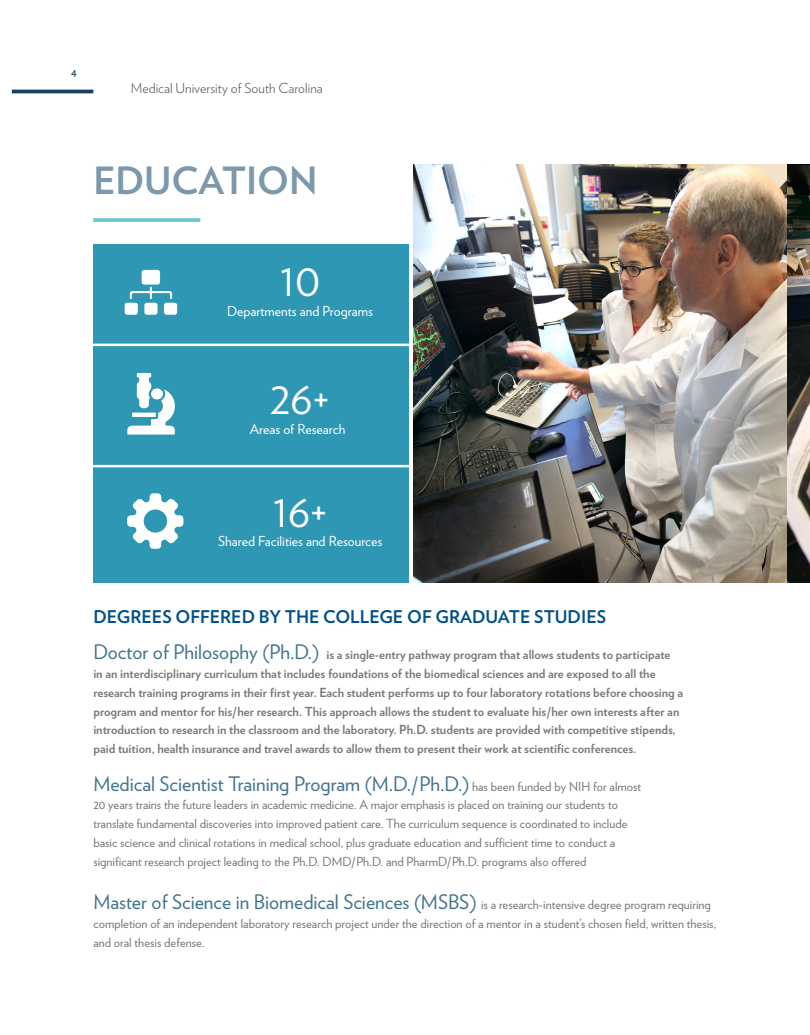
<style>
.page{position:relative;width:810px;height:1035px;background:#fff}
.page>*{position:absolute;margin:0;border:0;box-sizing:border-box;transform-origin:0 0}
.Heading_1{font:700 37.5px "Verlag";color:#7c98ab}
.t1{font:37.5px "Verlag";color:#fff}
.Body_Text{font:20px "Verlag";color:#41748e}
.Subtitle{font:700 17.5px "Verlag";color:#005187}
.Caption___Footer{font:13.75px "Verlag";color:#fff}
.t2{font:300 13.75px "Verlag";color:#57585a}
.Body_Text-2{font:12.5px/18.8px "Verlag";color:#787779}
.Body_Text-3{font:700 12.5px/18.8px "Verlag";color:#787779}
.t3{font:12.5px "Verlag";color:#154064}
.s1{font-weight:400;font-size:20px;color:#41748e}
.s2{font-size:12.5px;color:#787779}
.s3{font-size:20px;color:#41748e}
</style>
<div class="page">
<hr style="left:12px;top:90px;width:81px;height:3px;background:#154064">
<div style="left:93px;top:244px;width:316px;height:338px;background:#2e97b4"></div>
<svg style="left:93px;top:218px;width:107px;height:4px"></svg>
<img style="left:413px;top:164px;width:397px;height:418px">
<svg style="left:127px;top:373px;width:48px;height:62px"></svg>
<div style="left:151px;top:388px;width:12px;height:11px;background:#fff;border-radius:50%"></div>
<svg style="left:127px;top:493px;width:56px;height:56px"></svg>
<svg style="left:125px;top:270px;width:52px;height:45px"></svg>
<div style="left:143px;top:271px;width:16px;height:12px;background:#fff"></div>
<div style="left:126px;top:304px;width:11px;height:10px;background:#fff"></div>
<div style="left:145px;top:304px;width:11px;height:10px;background:#fff"></div>
<div style="left:165px;top:304px;width:11px;height:10px;background:#fff"></div>
<hr style="left:51px;top:344px;width:358px;height:2px;background:#fff">
<hr style="left:52px;top:465px;width:358px;height:2px;background:#fff">
<p class="t3" style="left:71px;top:64px;width:8px">4</p>
<p class="t2" style="left:131px;top:78px;width:193px">Medical University of South Carolina</p>
<h1 class="Heading_1" style="left:93px;top:151px;width:226px">EDUCATION</h1>
<p class="t1" style="left:280px;top:255px;width:42px">10</p>
<h5 class="Caption___Footer" style="left:227px;top:300px;width:147px">Departments and Programs</h5>
<p class="t1" style="left:270px;top:373px;width:61px">26+</p>
<h5 class="Caption___Footer" style="left:250px;top:418px;width:97px">Areas of Research</h5>
<p class="t1" style="left:273px;top:486px;width:56px">16+</p>
<h5 class="Caption___Footer" style="left:218px;top:531px;width:166px">Shared Facilities and Resources</h5>
<h5 class="Subtitle" style="left:93px;top:603px;width:514px">DEGREES OFFERED BY THE COLLEGE OF GRADUATE STUDIES</h5>
<h6 class="Body_Text-3" style="left:93px;top:645px;width:591px"><span class="s1">Doctor of Philosophy (Ph.D.)</span> is a single-entry pathway program that allows students to participate<br>in an interdisciplinary curriculum that includes foundations of the biomedical sciences and are exposed to all the research training programs in their first year. Each student performs up to four laboratory rotations before choosing a program and mentor for his/her research. This approach allows the student to evaluate his/her own interests after an introduction to research in the classroom and the laboratory. Ph.D. students are provided with competitive stipends, paid tuition, health insurance and travel awards to allow them to present their work at scientific conferences.</h6>
<h6 class="Body_Text" style="left:93px;top:768px;width:549px">Medical Scientist Training Program (M.D./Ph.D.) <span class="s2">has been funded by NIH for almost</span></h6>
<h6 class="Body_Text-2" style="left:93px;top:795px;width:536px">20 years trains the future leaders in academic medicine. A major emphasis is placed on training our students to translate fundamental discoveries into improved patient care. The curriculum sequence is coordinated to include basic science and clinical rotations in medical school, plus graduate education and sufficient time to conduct a significant research project leading to the Ph.D. DMD/Ph.D. and PharmD/Ph.D. programs also offered</h6>
<h6 class="Body_Text-2" style="left:93px;top:895px;width:624px"><span class="s3">Master of Science in Biomedical Sciences (MSBS)</span> is a research-intensive degree program requiring completion of an independent laboratory research project under the direction of a mentor in a student’s chosen field, written thesis, and oral thesis defense.</h6>
</div>
